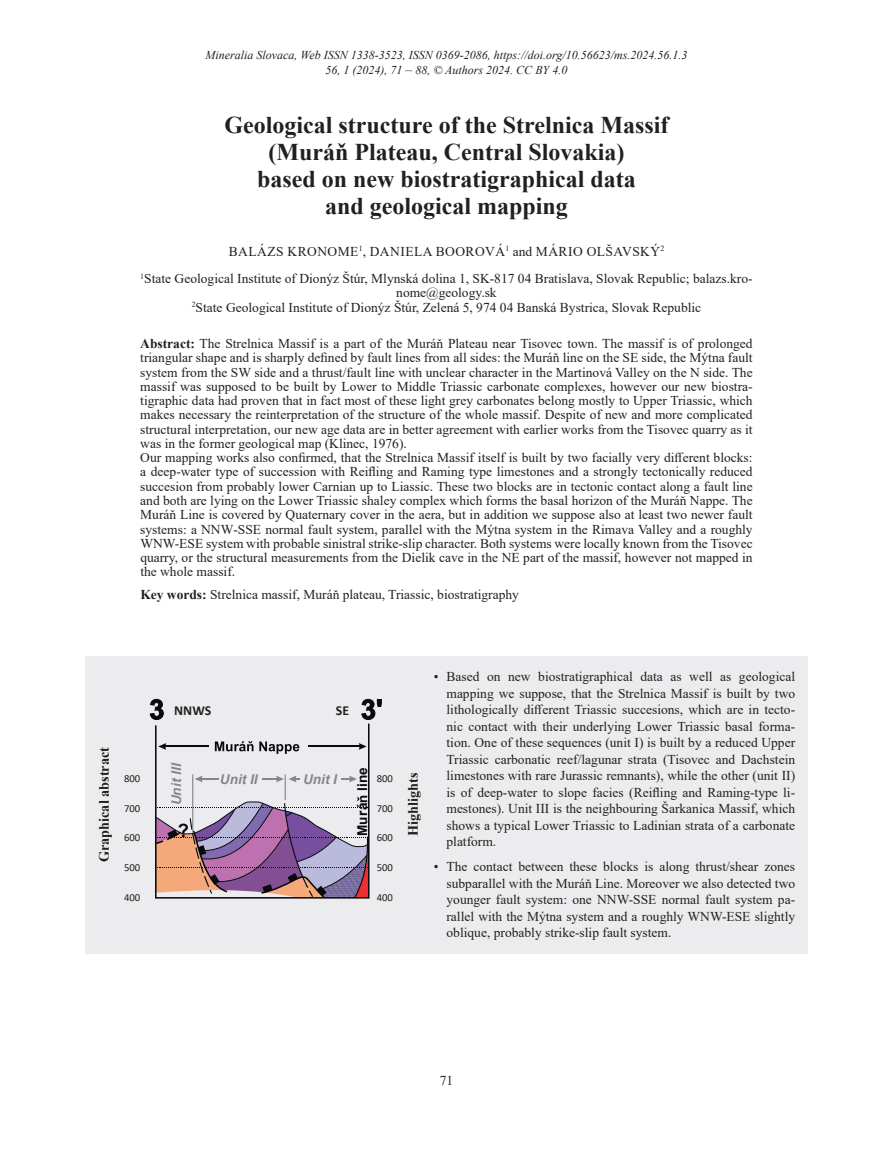
<style>
.page{position:relative;width:893px;height:1149px;background:#fff}
.page>*{position:absolute;margin:0;border:0;box-sizing:border-box;transform-origin:0 0}
.t1{font:700 24px/27px "Times New Roman";color:#231f20;text-align:center}
.t2{font:700 18.15px "Arial";color:#080a0d}
.t3{font:700 14.25px "Times New Roman";color:#231f20}
.t4{font:700 13.8px "Calibri";color:#231f20}
.t5{font:13.5px/14.2px "Times New Roman";color:#231f20;text-align:center}
.t6{font:italic 700 13.5px "Arial";color:#848788}
.t7{font:700 13.5px "Arial";letter-spacing:.01em;color:#080a0d}
.t8{font:italic 12px/15px "Times New Roman";color:#231f20;text-align:center}
.t9{font:10.65px "Calibri";color:#231f20}
.s1{font-style:normal;font-size:13.5px}
.s2{font-weight:700}
</style>
<div class="page">
<div style="left:85px;top:655px;width:723px;height:298px;background:#ececee"></div>
<svg style="left:150px;top:698px;width:232px;height:201px"></svg>
<p class="t8" style="left:206px;top:48px;width:483px">Mineralia Slovaca, Web ISSN 1338-3523, ISSN 0369-2086, https://doi.org/10.56623/ms.2024.56.1.3<br>56, 1 (2024), 71 <span class="s1">–</span> 88, © Authors 2024. CC BY 4.0</p>
<h1 class="t1" style="left:225px;top:111px;width:445px">Geological structure of the Strelnica Massif (Muráň Plateau, Central Slovakia)<br>based on new biostratigraphical data<br>and geological mapping</h1>
<p class="t5" style="left:140px;top:237px;width:614px;line-height:27px">BALÁZS KRONOME<sup>1</sup>, DANIELA BOOROVÁ<sup>1</sup> and MÁRIO OLŠAVSKÝ<sup>2<br>1</sup>State Geological Institute of Dionýz Štúr, Mlynská dolina 1, SK-817 04 Bratislava, Slovak Republic; balazs.kro-</p>
<p class="t5" style="left:192px;top:285px;width:511px">nome@geology.sk<br><sup>2</sup>State Geological Institute of Dionýz Štúr, Zelená 5, 974 04 Banská Bystrica, Slovak Republic</p>
<p class="t5" style="left:140px;top:336px;width:614px;text-align:left"><span class="s2">Abstract:</span> The Strelnica Massif is a part of the Muráň Plateau near Tisovec town. The massif is of prolonged triangular shape and is sharply defined by fault lines from all sides: the Muráň line on the SE side, the Mýtna fault system from the SW side and a thrust/fault line with unclear character in the Martinová Valley on the N side. The massif was supposed to be built by Lower to Middle Triassic carbonate complexes, however our new biostra&shy;tigraphic data had proven that in fact most of these light grey carbonates belong mostly to Upper Triassic, which makes necessary the reinterpretation of the structure of the whole massif. Despite of new and more complicated structural interpretation, our new age data are in better agreement with earlier works from the Tisovec quarry as it was in the former geological map (Klinec, 1976).<br>Our mapping works also confirmed, that the Strelnica Massif itself is built by two facially very different blocks: a deep-water type of succession with Reifling and Raming type limestones and a strongly tectonically reduced succesion from probably lower Carnian up to Liassic. These two blocks are in tectonic contact along a fault line and both are lying on the Lower Triassic shaley complex which forms the basal horizon of the Muráň Nappe. The Muráň Line is covered by Quaternary cover in the aera, but in addition we suppose also at least two newer fault systems: a NNW-SSE normal fault system, parallel with the Mýtna system in the Rimava Valley and a roughly WNW-ESE system with probable sinistral strike-slip character. Both systems were locally known from the Tisovec quarry, or the structural measurements from the Dielik cave in the NE part of the massif, however not mapped in the whole massif.</p>
<p class="t5" style="left:140px;top:587px;width:380px"><span class="s2">Key words:</span> Strelnica massif, Muráň plateau, Triassic, biostratigraphy</p>
<p class="t3" style="left:94px;top:862px;width:117px;rotate:-90deg">Graphical abstract</p>
<p class="t9" style="left:124px;top:771px;width:18px">800</p>
<p class="t9" style="left:124px;top:800px;width:18px">700</p>
<p class="t9" style="left:124px;top:829px;width:18px">600</p>
<p class="t9" style="left:124px;top:859px;width:18px">500</p>
<p class="t9" style="left:124px;top:889px;width:18px">400</p>
<p class="t4" style="left:174px;top:700px;width:38px">NNWS</p>
<p class="t4" style="left:336px;top:700px;width:15px">SE</p>
<p class="t6" style="left:167px;top:805px;width:44px;rotate:-90deg">Unit III</p>
<p class="t6" style="left:303px;top:770px;width:35px">Unit I</p>
<p class="t7" style="left:353px;top:835px;width:70px;rotate:-90deg">Murá line</p>
<p class="t6" style="left:220px;top:770px;width:39px">Unit II</p>
<h2 class="t2" style="left:178px;top:817px;width:13px">?</h2>
<p class="t9" style="left:377px;top:771px;width:18px">800</p>
<p class="t9" style="left:377px;top:800px;width:18px">700</p>
<p class="t9" style="left:377px;top:829px;width:18px">600</p>
<p class="t9" style="left:377px;top:859px;width:18px">500</p>
<p class="t9" style="left:377px;top:889px;width:18px">400</p>
<p class="t3" style="left:403px;top:836px;width:65px;rotate:-90deg">Highlights</p>
<p class="t5" style="left:446px;top:667px;width:350px;line-height:16.5px;text-align:justify;text-indent:-13px">• Based on new biostratigraphical data as well as geological mapping we suppose, that the Strelnica Massif is built by two lithologically different Triassic succesions, which are in tecto&shy;nic contact with their underlying Lower Triassic basal forma&shy;tion. One of these sequences (unit I) is built by a reduced Upper Triassic carbonatic reef/lagunar strata (Tisovec and Dachstein limestones with rare Jurassic remnants), while the other (unit II) is of deep-water to slope facies (Reifling and Raming-type li&shy;mestones). Unit III is the neighbouring Šarkanica Massif, which shows a typical Lower Triassic to Ladinian strata of a carbonate platform.</p>
<p class="t5" style="left:446px;top:857px;width:350px;line-height:16.5px;text-align:justify;text-indent:-13px">• The contact between these blocks is along thrust/shear zones subparallel with the Muráň Line. Moreover we also detected two younger fault system: one NNW-SSE normal fault system pa&shy;rallel with the Mýtna system and a roughly WNW-ESE slightly oblique, probably strike-slip fault system.</p>
<p class="t5" style="left:440px;top:1072px;width:15px">71</p>
</div>
